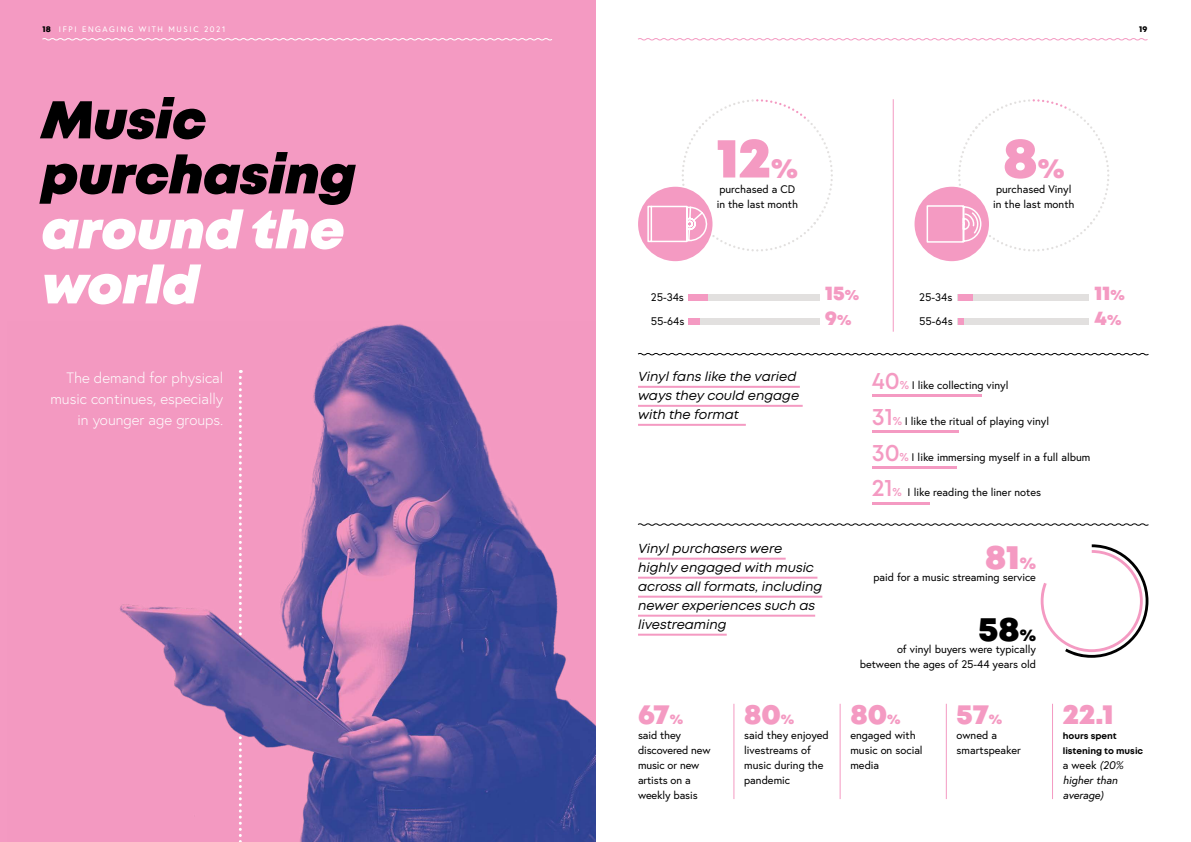
<style>
.page{position:relative;width:1191px;height:842px;background:#fff}
.page>*{position:absolute;margin:0;border:0;box-sizing:border-box;transform-origin:0 0}
.t1{font:900 56px "Mont";color:#f49ac2}
.t2{font:italic 900 53px/55px "Mont";color:#000}
.t3{font:italic 900 53px/55px "Mont";color:#fff}
.t4{font:900 34.2px "Mont";color:#000}
.t5{font:900 34.2px "Mont";color:#f49ac2}
.t6{font:900 28px "Mont";color:#f49ac2}
.t7{font:900 20px/24.4px "Mont";color:#f49ac2}
.t8{font:300 15px/21px "Europa";color:#fff;text-align:right}
.t9{font:italic 13px/19px "Mont";color:#000}
.t10{font:11px/15px "Europa";color:#000}
.t11{font:italic 11px/15px "Europa";color:#000}
.t12{font:700 9px/15px "Mont";color:#000}
.t13{font:800 8.5px "Mont";color:#000}
.t14{font:8px "Europa";letter-spacing:.2em;color:#fff}
.s1{font-family:"Mont";font-weight:800;font-size:8.5px;color:#000}
.s2{font-size:28px}
.s3{font-size:15px}
.s4{font-family:"Mont";font-weight:600;font-size:24px;color:#f49ac2}
.s5{font-family:"Mont";font-weight:600;font-size:12px;color:#f49ac2}
.s6{font-size:14px}
.s7{font-size:17px}
.s8{font-style:normal}
</style>
<div class="page">
<div style="left:0;top:0;width:595px;height:842px;background:#f49ac2"></div>
<img style="left:120px;top:324px;width:475px;height:518px">
<hr style="left:638px;top:386px;width:162px;height:2px;background:#f49ac2">
<hr style="left:638px;top:405px;width:164px;height:2px;background:#f49ac2">
<hr style="left:638px;top:424px;width:108px;height:2px;background:#f49ac2">
<hr style="left:638px;top:558px;width:147px;height:2px;background:#f49ac2">
<hr style="left:638px;top:577px;width:179px;height:2px;background:#f49ac2">
<hr style="left:638px;top:596px;width:184px;height:2px;background:#f49ac2">
<hr style="left:638px;top:615px;width:177px;height:2px;background:#f49ac2">
<hr style="left:638px;top:634px;width:88px;height:2px;background:#f49ac2">
<div style="left:914px;top:187px;width:75px;height:74px;background:#f49ac2;border-radius:50%"></div>
<hr style="left:893px;top:99px;width:1px;height:233px;background:#f49ac2">
<svg style="left:637px;top:353px;width:512px;height:3px"></svg>
<svg style="left:637px;top:523px;width:512px;height:3px"></svg>
<hr style="left:872px;top:394px;width:109px;height:3px;background:#f49ac2">
<hr style="left:872px;top:430px;width:86px;height:3px;background:#f49ac2">
<hr style="left:872px;top:466px;width:84px;height:3px;background:#f49ac2">
<hr style="left:872px;top:502px;width:57px;height:3px;background:#f49ac2">
<hr style="left:733px;top:704px;width:1px;height:95px;background:#f49ac2">
<hr style="left:946px;top:704px;width:1px;height:95px;background:#f49ac2">
<hr style="left:840px;top:704px;width:1px;height:95px;background:#f49ac2">
<hr style="left:1052px;top:704px;width:1px;height:95px;background:#f49ac2">
<div style="left:638px;top:187px;width:74px;height:74px;background:#f49ac2;border-radius:50%"></div>
<div style="left:688px;top:294px;width:131px;height:7px;background:#e2e0df"></div>
<div style="left:688px;top:318px;width:131px;height:7px;background:#e2e0df"></div>
<div style="left:688px;top:294px;width:20px;height:7px;background:#f49ac2"></div>
<div style="left:688px;top:318px;width:12px;height:7px;background:#f49ac2"></div>
<div style="left:958px;top:294px;width:131px;height:7px;background:#e2e0df"></div>
<div style="left:958px;top:318px;width:131px;height:7px;background:#e2e0df"></div>
<div style="left:958px;top:294px;width:14px;height:7px;background:#f49ac2"></div>
<svg style="left:958px;top:318px;width:5px;height:7px"></svg>
<svg style="left:925px;top:99px;width:184px;height:152px"></svg>
<svg style="left:646px;top:99px;width:187px;height:152px"></svg>
<svg style="left:1040px;top:544px;width:108px;height:114px"></svg>
<div style="left:1043px;top:553px;width:97px;height:96px;background:#fff;border-radius:50%"></div>
<svg style="left:42px;top:38px;width:510px;height:3px"></svg>
<svg style="left:638px;top:38px;width:510px;height:3px"></svg>
<p class="t14" style="left:43px;top:24px;width:184px"><span class="s1">18</span> IFPI ENGAGING WITH MUSIC 2021</p>
<p class="t13" style="left:1139px;top:23px;width:10px">19</p>
<h2 class="t2" style="left:42px;top:95px;width:315px">Music purchasing</h2>
<h2 class="t3" style="left:42px;top:205px;width:304px">around the world</h2>
<h1 class="t1" style="left:716px;top:121px;width:83px">12<span class="s2">%</span></h1>
<p class="t10" style="left:716px;top:181px;width:83px">purchased a CD in the last month</p>
<p class="t10" style="left:651px;top:289px;width:35px">25-34s</p>
<p class="t10" style="left:651px;top:314px;width:35px">55-64s</p>
<h3 class="t8" style="left:50px;top:367px;width:174px">The demand for physical music continues, especially in younger age groups.</h3>
<p class="t9" style="left:638px;top:367px;width:163px">Vinyl fans like the varied ways they could engage with the format</p>
<h3 class="t7" style="left:825px;top:282px;width:35px">15<span class="s3">%<br></span>9<span class="s3">%</span></h3>
<p class="t10" style="left:919px;top:289px;width:35px">25-34s</p>
<p class="t10" style="left:919px;top:314px;width:35px">55-64s</p>
<h1 class="t1" style="left:1003px;top:121px;width:63px">8<span class="s2">%</span></h1>
<p class="t10" style="left:993px;top:181px;width:83px">purchased Vinyl in the last month</p>
<h3 class="t7" style="left:1094px;top:282px;width:32px">11<span class="s3">%<br></span>4<span class="s3">%</span></h3>
<p class="t10" style="left:872px;top:377px;width:138px"><span class="s4">40</span><span class="s5">%</span> I like collecting vinyl</p>
<p class="t10" style="left:872px;top:413px;width:179px"><span class="s4">31</span><span class="s5">%</span> I like the ritual of playing vinyl</p>
<p class="t10" style="left:872px;top:449px;width:220px"><span class="s4">30</span><span class="s5">%</span> I like immersing myself in a full album</p>
<p class="t10" style="left:872px;top:485px;width:171px"><span class="s4">21</span><span class="s5">%</span> I like reading the liner notes</p>
<p class="t9" style="left:638px;top:539px;width:186px">Vinyl purchasers were highly engaged with music across all formats, including newer experiences such as livestreaming</p>
<h3 class="t6" style="left:638px;top:696px;width:47px">67<span class="s6">%</span></h3>
<p class="t10" style="left:638px;top:727px;width:74px">said they discovered new music or new artists on a weekly basis</p>
<h3 class="t6" style="left:744px;top:696px;width:52px">80<span class="s6">%</span></h3>
<p class="t10" style="left:744px;top:727px;width:86px">said they enjoyed livestreams of music during the pandemic</p>
<h3 class="t5" style="left:985px;top:535px;width:52px">81<span class="s7">%</span></h3>
<p class="t10" style="left:873px;top:569px;width:164px">paid for a music streaming service</p>
<h3 class="t4" style="left:978px;top:607px;width:59px">58<span class="s7">%</span></h3>
<p class="t10" style="left:859px;top:642px;width:178px;text-align:right">of vinyl buyers were typically between the ages of 25-44 years old</p>
<h3 class="t6" style="left:850px;top:696px;width:52px">80<span class="s6">%</span></h3>
<p class="t10" style="left:850px;top:727px;width:74px">engaged with music on social media</p>
<h3 class="t6" style="left:956px;top:696px;width:47px">57<span class="s6">%</span></h3>
<p class="t10" style="left:956px;top:727px;width:66px">owned a smartspeaker</p>
<h3 class="t6" style="left:1062px;top:696px;width:52px">22.1</h3>
<p class="t12" style="left:1062px;top:728px;width:82px">hours spent listening to music</p>
<p class="t11" style="left:1062px;top:757px;width:62px"><span class="s8">a week</span> (20% higher than average)</p>
</div>
